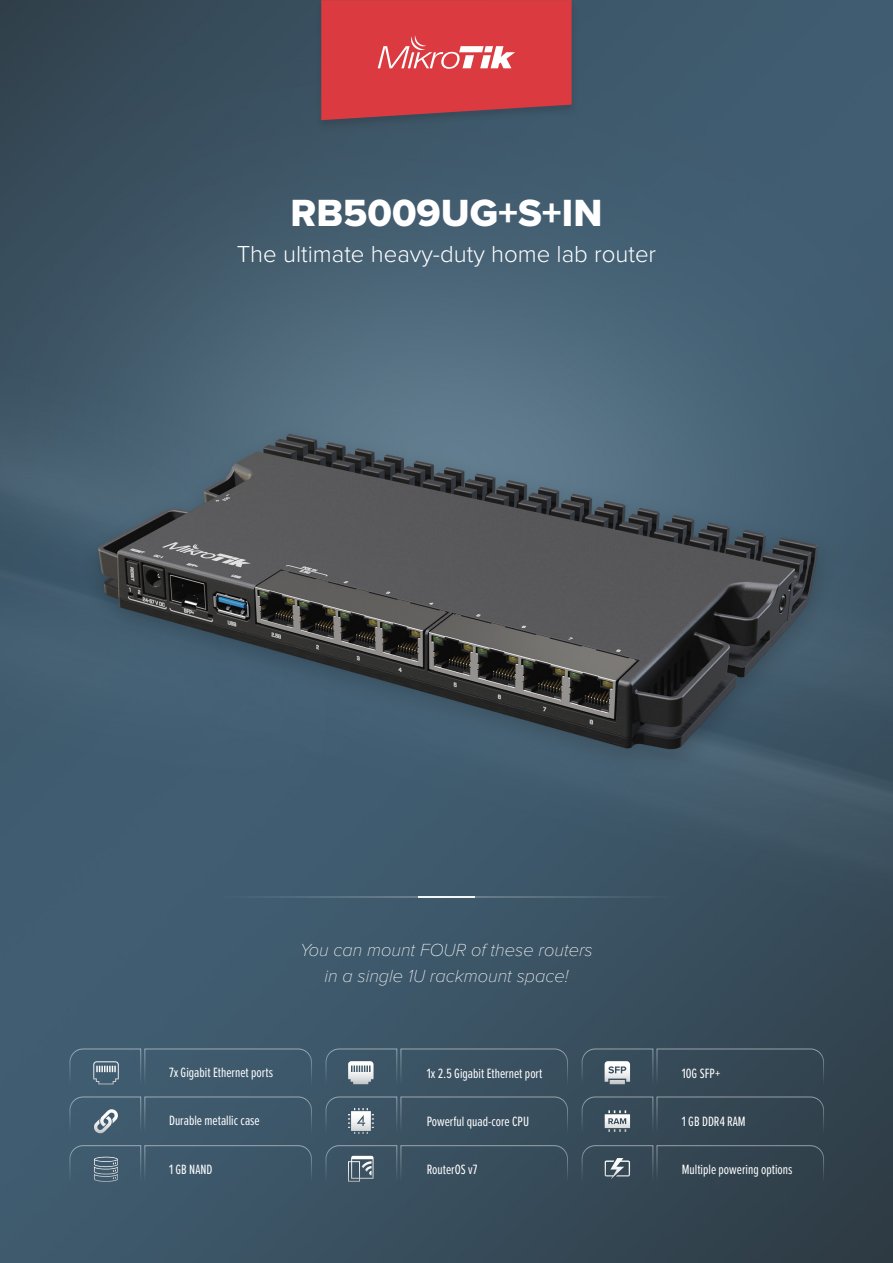
<style>
.page{position:relative;width:893px;height:1263px;background:#fff}
.page>*{position:absolute;margin:0;border:0;box-sizing:border-box;transform-origin:0 0}
.Teksts{font:39.3px "Proxima Nova Extrabld";color:#fff}
.Teksts-2{font:300 24px "Proxima Nova";color:#fff}
.Teksts-3{font:italic 100 18.15px "Proxima Nova";color:#fff}
.Teksts-4{font:13.95px "Proxima Nova Ex Cn";color:#fff}
</style>
<div class="page">
<img style="left:0;top:0;width:893px;height:1263px">
<div style="left:315px;top:0;width:263px;height:130px;background:#3c5567"></div>
<svg style="left:321px;top:0;width:251px;height:120px"></svg>
<hr style="left:418px;top:897px;width:57px;height:1px;background:#f3f6f7">
<hr style="left:109px;top:897px;width:309px;height:1px;background:#f3f6f7">
<hr style="left:475px;top:897px;width:309px;height:1px;background:#f3f6f7">
<svg style="left:325px;top:1048px;width:243px;height:146px"></svg>
<svg style="left:581px;top:1048px;width:243px;height:146px"></svg>
<svg style="left:69px;top:1048px;width:243px;height:146px"></svg>
<p class="Teksts" style="left:291px;top:184px;width:313px">RB5009UG+S+IN</p>
<p class="Teksts-2" style="left:237px;top:236px;width:421px">The ultimate heavy-duty home lab router</p>
<p class="Teksts-3" style="left:300px;top:937px;width:294px">You can mount FOUR of these routers</p>
<p class="Teksts-3" style="left:324px;top:963px;width:246px">in a single 1U rackmount space!</p>
<p class="Teksts-4" style="left:169px;top:1062px;width:105px">7x Gigabit Ethernet ports</p>
<p class="Teksts-4" style="left:427px;top:1063px;width:117px">1x 2.5 Gigabit Ethernet port</p>
<p class="Teksts-4" style="left:682px;top:1063px;width:40px">10G SFP+</p>
<p class="Teksts-4" style="left:169px;top:1110px;width:92px">Durable metallic case</p>
<p class="Teksts-4" style="left:427px;top:1111px;width:104px">Powerful quad-core CPU</p>
<p class="Teksts-4" style="left:682px;top:1111px;width:65px">1 GB DDR4 RAM</p>
<p class="Teksts-4" style="left:169px;top:1159px;width:45px">1 GB NAND</p>
<p class="Teksts-4" style="left:427px;top:1159px;width:52px">RouterOS v7</p>
<p class="Teksts-4" style="left:682px;top:1159px;width:112px">Multiple powering options</p>
</div>
